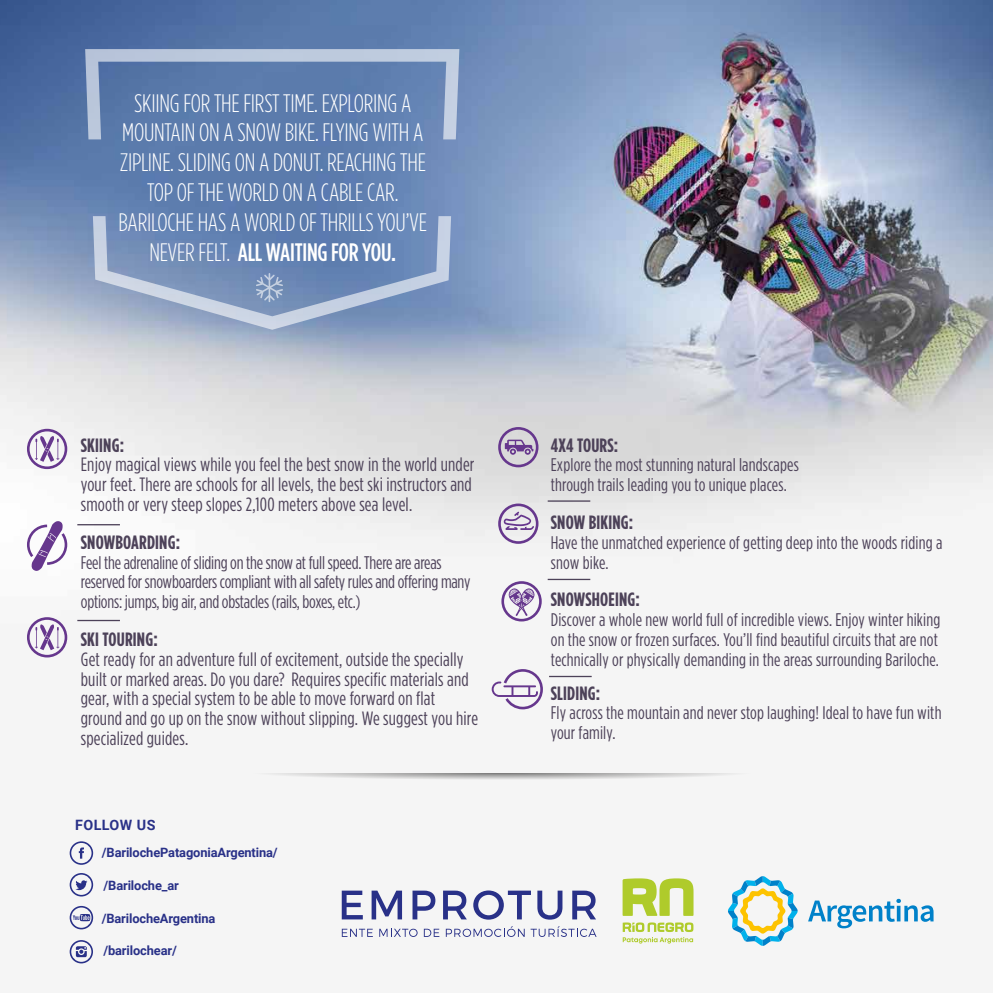
<style>
.page{position:relative;width:993px;height:993px;background:#fff}
.page>*{position:absolute;margin:0;border:0;box-sizing:border-box;transform-origin:0 0}
.t1{font:300 25.2px/29.8px "Gotham Condensed";letter-spacing:-.01em;color:#fff;text-align:center}
.t2{font:19.25px/19.9px "Gotham Condensed";letter-spacing:.01em;color:#4d4259}
.t3{font:700 19.25px "Gotham Condensed";letter-spacing:.01em;color:#4d4259}
.t4{font:18.2px/19.9px "Gotham Condensed";letter-spacing:.01em;color:#4d4259}
.t5{font:18.2px/19.9px "Gotham Condensed";letter-spacing:-.01em;color:#4d4259}
.t6{font:700 14.35px "Roboto";letter-spacing:.03em;color:#293188}
.t7{font:700 12.78px "Roboto";letter-spacing:-.01em;color:#293188}
.s1{font-weight:500}
</style>
<div class="page">
<img style="left:0;top:0;width:992px;height:698px">
<div style="left:0;top:769px;width:992px;height:223px;background:#f5f5f5"></div>
<svg style="left:85px;top:49px;width:374px;height:90px"></svg>
<svg style="left:93px;top:216px;width:358px;height:113px"></svg>
<svg style="left:256px;top:273px;width:27px;height:29px"></svg>
<div style="left:498px;top:427px;width:40px;height:40px;border:3px solid #66378d;border-radius:50%"></div>
<div style="left:501px;top:581px;width:40px;height:40px;border:3px solid #66378d;border-radius:50%"></div>
<svg style="left:508px;top:588px;width:26px;height:28px"></svg>
<svg style="left:26px;top:520px;width:43px;height:51px"></svg>
<div style="left:498px;top:503px;width:40px;height:40px;border:3px solid #66378d;border-radius:50%"></div>
<svg style="left:503px;top:511px;width:31px;height:19px"></svg>
<svg style="left:491px;top:667px;width:50px;height:43px"></svg>
<svg style="left:504px;top:439px;width:29px;height:15px"></svg>
<div style="left:27px;top:428px;width:40px;height:41px;border:3px solid #66378d;border-radius:50%"></div>
<svg style="left:35px;top:435px;width:24px;height:26px"></svg>
<div style="left:27px;top:617px;width:40px;height:40px;border:3px solid #66378d;border-radius:50%"></div>
<svg style="left:35px;top:624px;width:24px;height:26px"></svg>
<hr style="left:77px;top:524px;width:43px;height:1px;background:#4d4259">
<hr style="left:547px;top:500px;width:43px;height:1px;background:#4d4259">
<hr style="left:547px;top:578px;width:43px;height:2px;background:#4d4259">
<hr style="left:77px;top:619px;width:43px;height:2px;background:#4d4259">
<hr style="left:549px;top:675px;width:42px;height:2px;background:#4d4259">
<svg style="left:341px;top:890px;width:22px;height:29px"></svg>
<svg style="left:371px;top:890px;width:31px;height:29px"></svg>
<svg style="left:412px;top:890px;width:23px;height:29px"></svg>
<svg style="left:443px;top:890px;width:23px;height:29px"></svg>
<svg style="left:473px;top:890px;width:58px;height:29px"></svg>
<svg style="left:537px;top:890px;width:25px;height:29px"></svg>
<svg style="left:572px;top:890px;width:24px;height:29px"></svg>
<svg style="left:342px;top:928px;width:31px;height:8px"></svg>
<svg style="left:379px;top:928px;width:38px;height:8px"></svg>
<svg style="left:423px;top:928px;width:16px;height:8px"></svg>
<svg style="left:445px;top:926px;width:79px;height:10px"></svg>
<svg style="left:530px;top:926px;width:66px;height:10px"></svg>
<svg style="left:70px;top:940px;width:23px;height:23px"></svg>
<svg style="left:70px;top:841px;width:23px;height:23px"></svg>
<svg style="left:70px;top:873px;width:23px;height:23px"></svg>
<svg style="left:70px;top:905px;width:23px;height:24px"></svg>
<svg style="left:622px;top:878px;width:71px;height:37px"></svg>
<svg style="left:622px;top:922px;width:71px;height:21px"></svg>
<svg style="left:728px;top:876px;width:69px;height:69px"></svg>
<svg style="left:808px;top:898px;width:125px;height:30px"></svg>
<h1 class="t1" style="left:118px;top:88px;width:310px">SKIING FOR THE FIRST TIME. EXPLORING A MOUNTAIN ON A SNOW BIKE. FLYING WITH A ZIPLINE. SLIDING ON A DONUT. REACHING THE TOP OF THE WORLD ON A CABLE CAR.<br>BARILOCHE HAS A WORLD OF THRILLS YOU’VE NEVER FELT. <span class="s1">ALL WAITING FOR YOU.</span></h1>
<p class="t3" style="left:81px;top:434px;width:45px">SKIING:</p>
<p class="t2" style="left:81px;top:454px;width:395px">Enjoy magical views while you feel the best snow in the world under your feet. There are schools for all levels, the best ski instructors and smooth or very steep slopes 2,100 meters above sea level.</p>
<p class="t3" style="left:81px;top:531px;width:101px">SNOWBOARDING:</p>
<p class="t5" style="left:81px;top:551px;width:391px">Feel the adrenaline of sliding on the snow at full speed. There are areas reserved for snowboarders compliant with all safety rules and offering many options: jumps, big air, and obstacles (rails, boxes, etc.)</p>
<p class="t3" style="left:81px;top:628px;width:78px">SKI TOURING:</p>
<p class="t2" style="left:81px;top:648px;width:398px">Get ready for an adventure full of excitement, outside the specially built or marked areas. Do you dare? Requires specific materials and gear, with a special system to be able to move forward on flat ground and go up on the snow without slipping. We suggest you hire specialized guides.</p>
<p class="t6" style="left:75px;top:814px;width:82px">FOLLOW US</p>
<p class="t7" style="left:102px;top:843px;width:177px">/BarilochePatagoniaArgentina/</p>
<p class="t7" style="left:104px;top:876px;width:77px">/Bariloche_ar</p>
<p class="t7" style="left:102px;top:908px;width:115px">/BarilocheArgentina</p>
<p class="t7" style="left:103px;top:941px;width:75px">/barilochear/</p>
<p class="t3" style="left:550px;top:434px;width:69px">4X4 TOURS:</p>
<p class="t4" style="left:550px;top:454px;width:249px">Explore the most stunning natural landscapes through trails leading you to unique places.</p>
<p class="t3" style="left:550px;top:511px;width:84px">SNOW BIKING:</p>
<p class="t4" style="left:550px;top:532px;width:393px">Have the unmatched experience of getting deep into the woods riding a snow bike.</p>
<p class="t3" style="left:550px;top:588px;width:90px">SNOWSHOEING:</p>
<p class="t4" style="left:550px;top:609px;width:391px">Discover a whole new world full of incredible views. Enjoy winter hiking on the snow or frozen surfaces. You’ll find beautiful circuits that are not technically or physically demanding in the areas surrounding Bariloche.</p>
<p class="t3" style="left:550px;top:681px;width:51px">SLIDING:</p>
<p class="t4" style="left:550px;top:702px;width:392px">Fly across the mountain and never stop laughing! Ideal to have fun with your family.</p>
</div>
